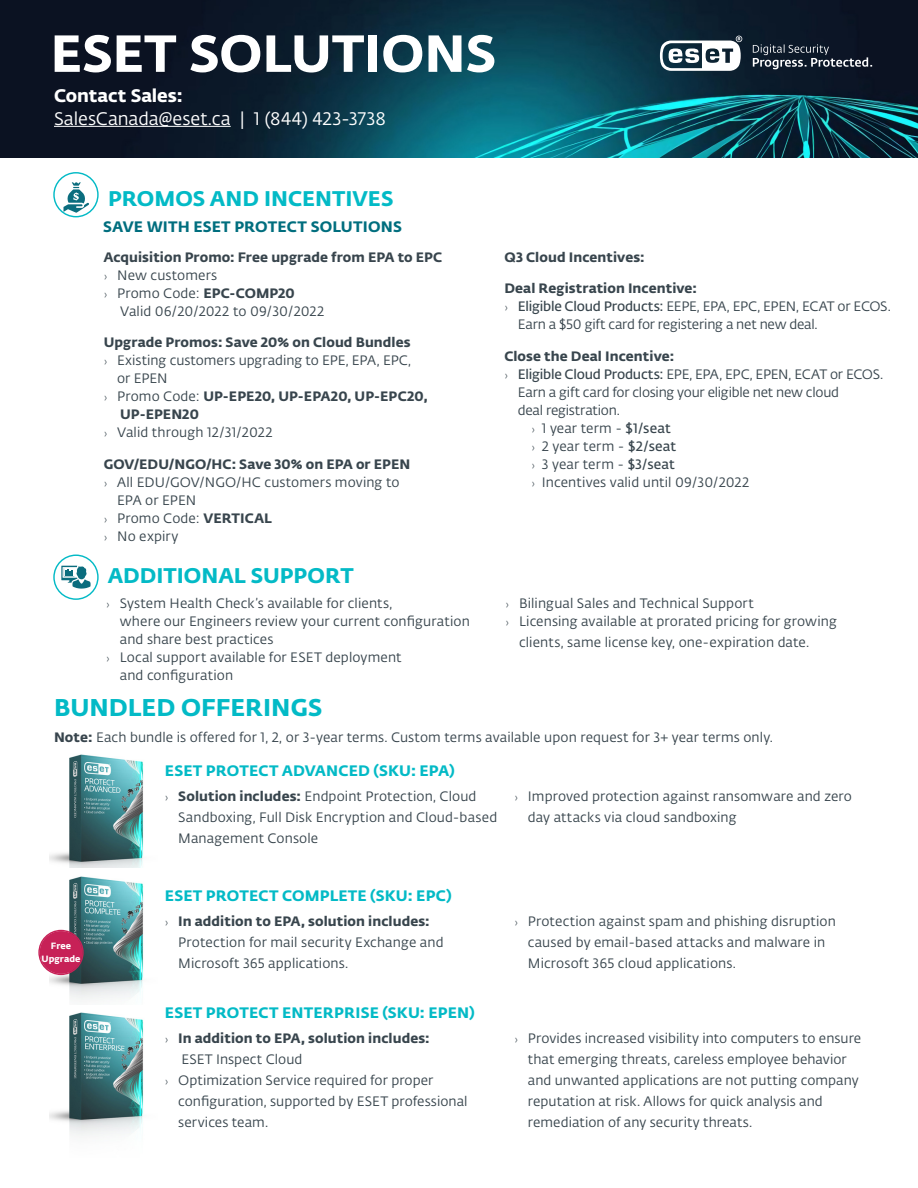
<style>
.page{position:relative;width:918px;height:1188px;background:#fff}
.page>*{position:absolute;margin:0;border:0;box-sizing:border-box;transform-origin:0 0}
.t1{font:51.6px "Fedra Sans Alt Pro Bold LF";color:#fff}
.t2{font:24px "Fedra Sans Alt Pro Bold LF";letter-spacing:.005em;color:#03bac6}
.t3{font:21px "Fedra Sans Alt Pro Bold LF";letter-spacing:.005em;color:#03bac6}
.t4{font:18px "Fedra Sans Alt Pro Book LF";color:#fff}
.t5{font:18px "Fedra Sans Alt Pro Bold LF";letter-spacing:-.005em;color:#fff}
.t6{font:15px "Fedra Sans Alt Pro Bold LF";letter-spacing:.015em;color:#03bac6}
.t7{font:15px "Fedra Sans Alt Pro Bold LF";letter-spacing:.015em;color:#006e7e}
.t8{font:13.5px/21px "Fedra Sans Alt Pro Book LF";letter-spacing:.005em;color:#38454d}
.t9{font:13.5px/18px "Fedra Sans Alt Pro Bold LF";letter-spacing:.01em;color:#38454d}
.t10{font:13.5px/18px "Fedra Sans Alt Pro Book LF";letter-spacing:-.02em;color:#38454d}
.t11{font:13.5px "Fedra Sans Alt Pro Book LF";letter-spacing:-.015em;color:#38454d}
.t12{font:13.5px "Fedra Sans Alt Pro Book LF";letter-spacing:-.03em;color:#38454d}
.t13{font:9px/12.8px "Fedra Sans Alt Pro Bold LF";color:#fff;text-align:center}
.s1{font-family:"Ted Next";font-size:12px}
.s2{font-family:"Fedra Sans Alt Pro Bold LF"}
.s3{font-family:"Fedra Sans Alt Pro Book LF"}
.s4{font-family:"Fedra Sans Alt Pro Demi LF"}
</style>
<div class="page">
<img style="left:0;top:0;width:918px;height:158px">
<img style="left:49px;top:754px;width:94px;height:114px">
<img style="left:49px;top:876px;width:94px;height:124px">
<img style="left:49px;top:1012px;width:94px;height:124px">
<svg style="left:53px;top:172px;width:46px;height:45px"></svg>
<svg style="left:53px;top:555px;width:46px;height:45px"></svg>
<svg style="left:38px;top:930px;width:46px;height:45px"></svg>
<div style="left:40px;top:931px;width:42px;height:43px;background:#c72157;border-radius:50%"></div>
<hr style="left:54px;top:126px;width:177px;height:1px;background:#fff">
<svg style="left:660px;top:36px;width:82px;height:35px"></svg>
<svg style="left:753px;top:44px;width:119px;height:25px;background:#38414e"></svg>
<h1 class="t1" style="left:50px;top:12px;width:447px">ESET SOLUTIONS</h1>
<h3 class="t5" style="left:54px;top:81px;width:130px">Contact Sales:</h3>
<h3 class="t4" style="left:54px;top:106px;width:333px">SalesCanada@eset.ca | 1 (844) 423-3738</h3>
<h3 class="t3" style="left:108px;top:182px;width:287px">PROMOS AND INCENTIVES</h3>
<p class="t7" style="left:103px;top:215px;width:300px">SAVE WITH ESET PROTECT SOLUTIONS</p>
<p class="t9" style="left:104px;top:247px;width:340px">Acquisition Promo: Free upgrade from EPA to EPC</p>
<p class="t8" style="left:104px;top:264px;width:115px"><span class="s1">›</span> New customers</p>
<p class="t8" style="left:104px;top:282px;width:193px"><span class="s1">›</span> Promo Code: <span class="s2">EPC-COMP20</span></p>
<p class="t8" style="left:120px;top:300px;width:206px">Valid 06/20/2022 to 09/30/2022</p>
<p class="t9" style="left:104px;top:333px;width:309px">Upgrade Promos: Save 20% on Cloud Bundles</p>
<p class="t8" style="left:117px;top:351px;width:296px;line-height:18px;text-indent:-14px"><span class="s1">›</span> Existing customers upgrading to EPE, EPA, EPC, or EPEN</p>
<p class="t9" style="left:120px;top:387px;width:309px;text-indent:-16px"><span class="s1">›</span> <span class="s3">Promo Code:</span> UP-EPE20, UP-EPA20, UP-EPC20,<br>UP-EPEN20</p>
<p class="t8" style="left:104px;top:422px;width:170px"><span class="s1">›</span> Valid through 12/31/2022</p>
<p class="t9" style="left:104px;top:454px;width:308px">GOV/EDU/NGO/HC: Save 30% on EPA or EPEN</p>
<p class="t8" style="left:104px;top:471px;width:297px"><span class="s1">›</span> All EDU/GOV/NGO/HC customers moving to</p>
<p class="t8" style="left:117px;top:489px;width:81px">EPA or EPEN</p>
<p class="t8" style="left:104px;top:507px;width:170px"><span class="s1">›</span> Promo Code: <span class="s2">VERTICAL</span></p>
<p class="t8" style="left:104px;top:525px;width:76px"><span class="s1">›</span> No expiry</p>
<h3 class="t3" style="left:108px;top:559px;width:247px">ADDITIONAL SUPPORT</h3>
<p class="t8" style="left:106px;top:592px;width:288px"><span class="s1">›</span> System Health Check’s available for clients,</p>
<p class="t8" style="left:120px;top:610px;width:352px">where our Engineers review your current configuration</p>
<p class="t8" style="left:120px;top:628px;width:155px">and share best practices</p>
<p class="t8" style="left:106px;top:646px;width:297px"><span class="s1">›</span> Local support available for ESET deployment</p>
<p class="t8" style="left:120px;top:664px;width:115px">and configuration</p>
<h2 class="t2" style="left:54px;top:689px;width:269px">BUNDLED OFFERINGS</h2>
<p class="t9" style="left:504px;top:247px;width:142px">Q3 Cloud Incentives:</p>
<p class="t9" style="left:504px;top:279px;width:194px">Deal Registration Incentive:</p>
<p class="t10" style="left:518px;top:297px;width:375px;text-indent:-14px"><span class="s1">›</span> <span class="s4">Eligible Cloud Products:</span> EEPE, EPA, EPC, EPEN, ECAT or ECOS.<br>Earn a $50 gift card for registering a net new deal.</p>
<p class="t9" style="left:504px;top:346px;width:171px">Close the Deal Incentive:</p>
<p class="t12" style="left:504px;top:365px;width:380px"><span class="s1">›</span> <span class="s4">Eligible Cloud Products:</span> EPE, EPA, EPC, EPEN, ECAT or ECOS.</p>
<p class="t11" style="left:518px;top:383px;width:323px">Earn a gift card for closing your eligible net new cloud</p>
<p class="t11" style="left:518px;top:401px;width:104px">deal registration.</p>
<p class="t8" style="left:531px;top:417px;width:141px"><span class="s1">›</span> 1 year term - <span class="s4">$1/seat</span></p>
<p class="t8" style="left:531px;top:435px;width:146px"><span class="s1">›</span> 2 year term - <span class="s4">$2/seat</span></p>
<p class="t8" style="left:531px;top:453px;width:145px"><span class="s1">›</span> 3 year term - <span class="s4">$3/seat</span></p>
<p class="t8" style="left:531px;top:471px;width:220px"><span class="s1">›</span> Incentives valid until 09/30/2022</p>
<p class="t8" style="left:506px;top:594px;width:333px;line-height:18px"><span class="s1">›</span> Bilingual Sales and Technical Support<br><span class="s1">›</span> Licensing available at prorated pricing for growing</p>
<p class="t8" style="left:519px;top:631px;width:292px">clients, same license key, one-expiration date.</p>
<p class="t8" style="left:54px;top:726px;width:721px"><span class="s2">Note:</span> Each bundle is offered for 1, 2, or 3-year terms. Custom terms available upon request for 3+ year terms only.</p>
<p class="t13" style="left:42px;top:939px;width:40px">Free<br>Upgrade</p>
<p class="t6" style="left:165px;top:759px;width:292px">ESET PROTECT ADVANCED (SKU: EPA)</p>
<p class="t8" style="left:178px;top:785px;width:320px;text-indent:-14px"><span class="s1">›</span> <span class="s2">Solution includes:</span> Endpoint Protection, Cloud<br>Sandboxing, Full Disk Encryption and Cloud-based<br>Management Console</p>
<p class="t8" style="left:528px;top:785px;width:326px;text-indent:-14px"><span class="s1">›</span> Improved protection against ransomware and zero day attacks via cloud sandboxing</p>
<p class="t6" style="left:165px;top:884px;width:288px">ESET PROTECT COMPLETE (SKU: EPC)</p>
<p class="t9" style="left:165px;top:911px;width:266px"><span class="s1">›</span> In addition to EPA, solution includes:</p>
<p class="t8" style="left:178px;top:931px;width:267px">Protection for mail security Exchange and<br>Microsoft 365 applications.</p>
<p class="t6" style="left:165px;top:1001px;width:311px">ESET PROTECT ENTERPRISE (SKU: EPEN)</p>
<p class="t9" style="left:165px;top:1028px;width:266px"><span class="s1">›</span> In addition to EPA, solution includes:</p>
<p class="t8" style="left:181px;top:1048px;width:123px">ESET Inspect Cloud</p>
<p class="t8" style="left:165px;top:1069px;width:270px"><span class="s1">›</span> Optimization Service required for proper</p>
<p class="t8" style="left:178px;top:1090px;width:291px">configuration, supported by ESET professional</p>
<p class="t8" style="left:178px;top:1111px;width:91px">services team.</p>
<p class="t8" style="left:528px;top:910px;width:309px;text-indent:-14px"><span class="s1">›</span> Protection against spam and phishing disruption caused by email-based attacks and malware in<br>Microsoft 365 cloud applications.</p>
<p class="t8" style="left:528px;top:1027px;width:335px;text-indent:-14px"><span class="s1">›</span> Provides increased visibility into computers to ensure that emerging threats, careless employee behavior and unwanted applications are not putting company reputation at risk. Allows for quick analysis and remediation of any security threats.</p>
</div>
